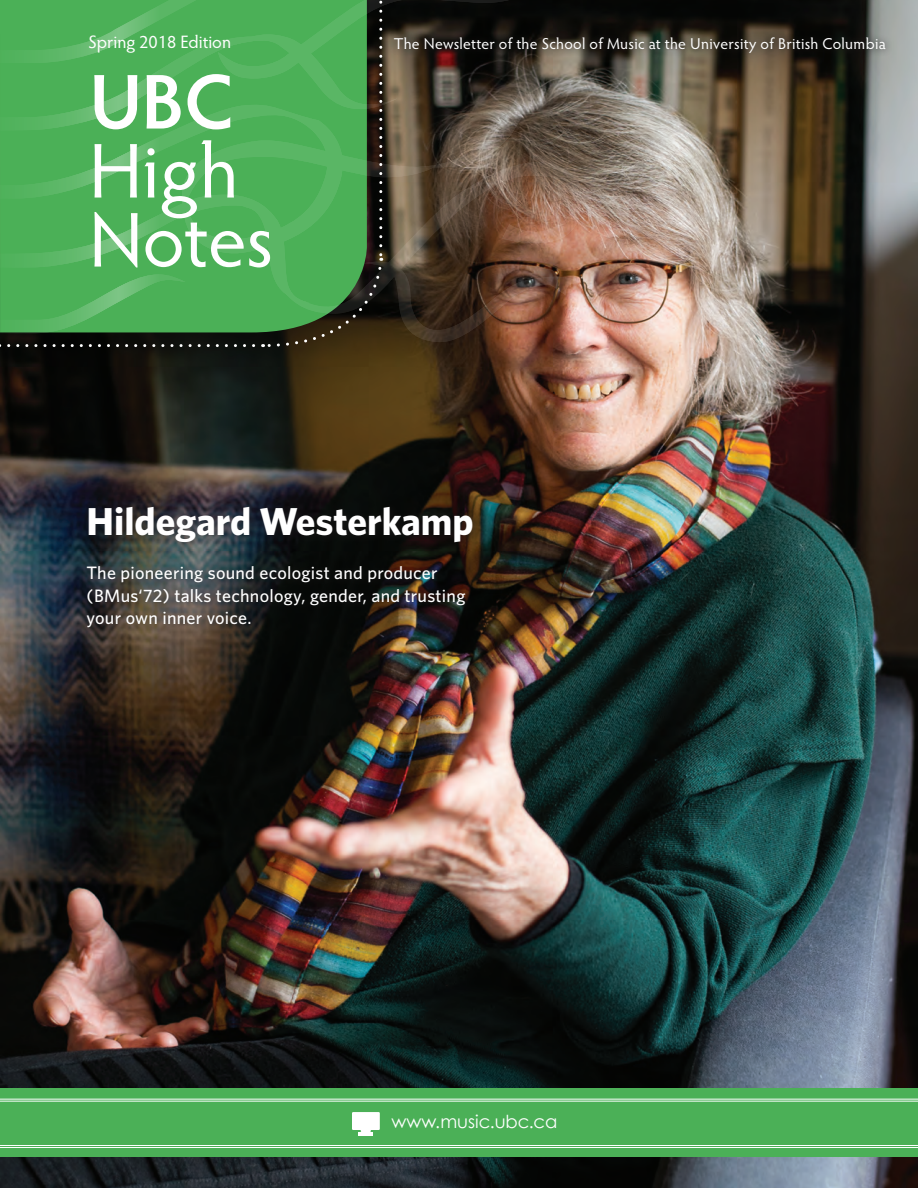
<style>
.page{position:relative;width:918px;height:1188px;background:#fff}
.page>*{position:absolute;margin:0;border:0;box-sizing:border-box;transform-origin:0 0}
.Title_no_rule{font:78px/69px "Hypatia Sans Pro";letter-spacing:-.005em;color:#fff}
.t1{font:700 39px "Whitney";color:#fff}
.t2{font:500 18px/22.5px "Whitney";letter-spacing:.015em;color:#fff}
.t3{font:18px "Hypatia Sans Pro";color:#fff}
.t4{font:18px "Century Gothic";color:#fff}
.t5{font:15.75px "Hypatia Sans Pro";letter-spacing:.02em;color:#fff}
.s1{font-weight:600}
</style>
<div class="page">
<img style="left:0;top:0;width:918px;height:1188px">
<div style="left:0;top:1088px;width:918px;height:68px;background:#4bb057"></div>
<hr style="left:0;top:1099px;width:918px;height:1px;background:#fff">
<hr style="left:0;top:1101px;width:918px;height:1px;background:#fff">
<hr style="left:0;top:1145px;width:918px;height:1px;background:#fff">
<hr style="left:0;top:1147px;width:918px;height:1px;background:#fff">
<div style="left:387px;top:30px;width:505px;height:30px;background:#231f20;opacity:.85"></div>
<svg style="left:0;top:0;width:581px;height:349px;background:#4f8249"></svg>
<div style="left:352px;top:1112px;width:28px;height:18px;background:#fff"></div>
<svg style="left:361px;top:1130px;width:10px;height:2px"></svg>
<hr style="left:359px;top:1132px;width:14px;height:3px;background:#fff">
<div style="left:81px;top:501px;width:401px;height:136px;background:#231f20;opacity:.55"></div>
<p class="t3" style="left:89px;top:30px;width:144px">Spring 2018 Edition</p>
<p class="t5" style="left:394px;top:33px;width:493px">The Newsletter of the School of Music at the University of British Columbia</p>
<p class="Title_no_rule" style="left:89px;top:65px;width:186px"><span class="s1">UBC<br></span>High<br>Notes</p>
<p class="t1" style="left:87px;top:495px;width:389px">Hildegard Westerkamp</p>
<p class="t2" style="left:87px;top:561px;width:380px">The pioneering sound ecologist and producer (BMus‘72) talks technology, gender, and trusting your own inner voice.</p>
<p class="t4" style="left:392px;top:1111px;width:167px">www.music.ubc.ca</p>
</div>
